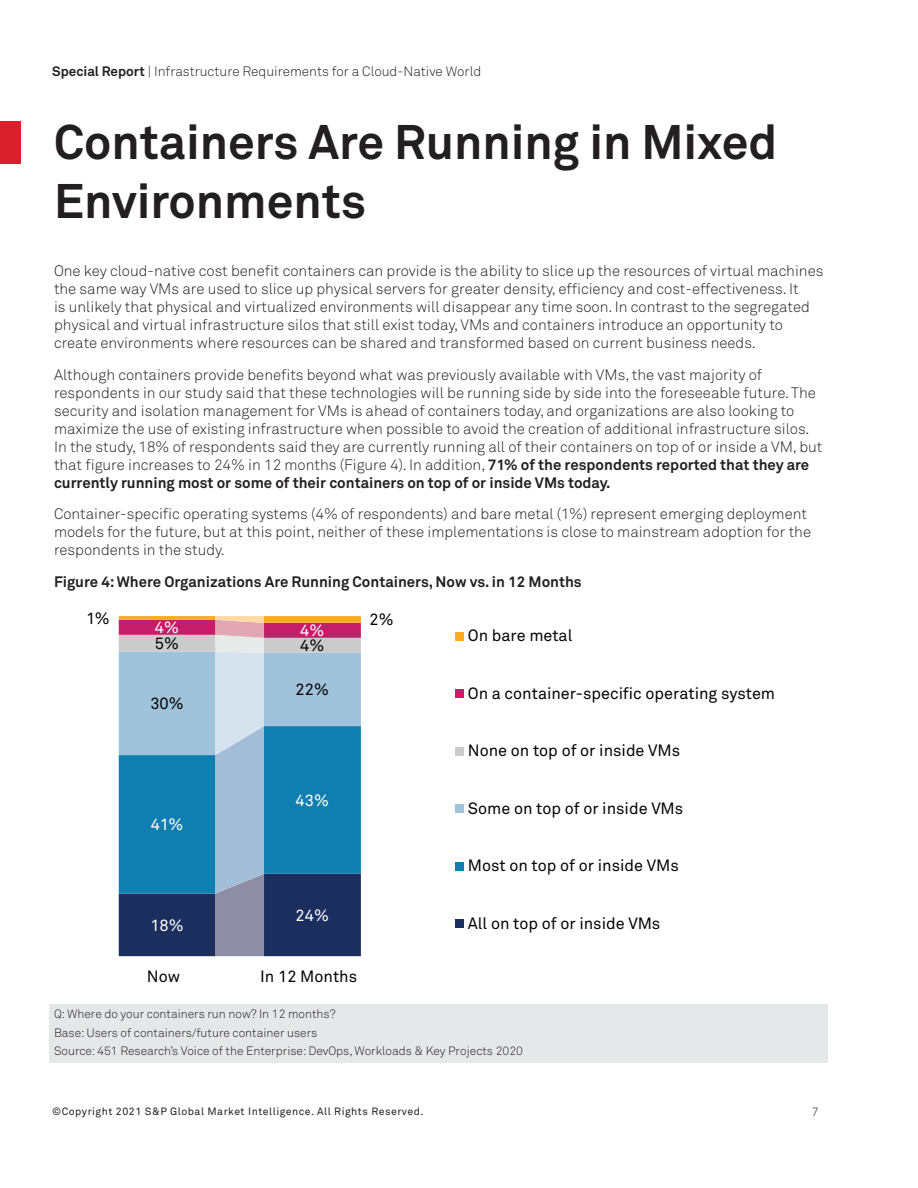
<style>
.page{position:relative;width:918px;height:1188px;background:#fff}
.page>*{position:absolute;margin:0;border:0;box-sizing:border-box;transform-origin:0 0}
.Heading_1{font:700 48px/58.5px "Akkurat Pro";color:#231f20}
.t1{font:16.2px "Akkurat Pro";color:#040503}
.t2{font:16.2px "Akkurat Pro";color:#fff}
.t3{font:300 15px/18px "Akkurat Pro";color:#231f20}
.Exhibit_Title{font:700 15px "Akkurat Pro";color:#231f20}
.t4{font:300 13.5px "Akkurat Pro";color:#231f20}
.Source{font:300 12px "Akkurat Pro";color:#231f20}
.Source_-_final_line{font:300 12px "Akkurat Pro";color:#231f20}
.t5{font:10.5px "Akkurat Pro";letter-spacing:.05em;color:#231f20}
.s1{font-weight:700}
</style>
<div class="page">
<div style="left:0;top:122px;width:21px;height:42px;background:#d91f2c"></div>
<div style="left:50px;top:1004px;width:778px;height:21px;background:#e6e7e9"></div>
<div style="left:50px;top:1023px;width:778px;height:21px;background:#e6e7e9"></div>
<div style="left:50px;top:1042px;width:778px;height:21px;background:#e6e7e9"></div>
<div style="left:455px;top:632px;width:9px;height:9px;background:#faab1f"></div>
<div style="left:455px;top:689px;width:9px;height:9px;background:#c51d6a"></div>
<div style="left:455px;top:747px;width:9px;height:9px;background:#cbcbcb"></div>
<div style="left:455px;top:804px;width:9px;height:9px;background:#a0c2da"></div>
<div style="left:455px;top:862px;width:9px;height:9px;background:#107eae"></div>
<div style="left:455px;top:919px;width:9px;height:9px;background:#1b2e5d"></div>
<svg style="left:119px;top:616px;width:242px;height:340px;background:#618cad"></svg>
<p class="t4" style="left:52px;top:63px;width:431px"><span class="s1">Special Report</span> | Infrastructure Requirements for a Cloud-Native World</p>
<p class="Heading_1" style="left:54px;top:112px;width:725px">Containers Are Running in Mixed<br>Environments</p>
<p class="t3" style="left:54px;top:262px;width:771px">One key cloud-native cost benefit containers can provide is the ability to slice up the resources of virtual machines the same way VMs are used to slice up physical servers for greater density, efficiency and cost-effectiveness. It<br>is unlikely that physical and virtualized environments will disappear any time soon. In contrast to the segregated physical and virtual infrastructure silos that still exist today, VMs and containers introduce an opportunity to create environments where resources can be shared and transformed based on current business needs.</p>
<p class="t3" style="left:54px;top:365px;width:770px">Although containers provide benefits beyond what was previously available with VMs, the vast majority of respondents in our study said that these technologies will be running side by side into the foreseeable future. The security and isolation management for VMs is ahead of containers today, and organizations are also looking to maximize the use of existing infrastructure when possible to avoid the creation of additional infrastructure silos.<br>In the study, 18% of respondents said they are currently running all of their containers on top of or inside a VM, but that figure increases to 24% in 12 months (Figure 4). In addition, <span class="s1">71% of the respondents reported that they are currently running most or some of their containers on top of or inside VMs today.</span></p>
<p class="t3" style="left:54px;top:505px;width:759px">Container-specific operating systems (4% of respondents) and bare metal (1%) represent emerging deployment models for the future, but at this point, neither of these implementations is close to mainstream adoption for the respondents in the study.</p>
<p class="Exhibit_Title" style="left:54px;top:572px;width:529px">Figure 4: Where Organizations Are Running Containers, Now vs. in 12 Months</p>
<p class="t1" style="left:86px;top:609px;width:25px">1%</p>
<p class="t1" style="left:370px;top:610px;width:26px">2%</p>
<p class="t2" style="left:155px;top:618px;width:26px">4%</p>
<p class="t2" style="left:300px;top:621px;width:26px">4%</p>
<p class="t1" style="left:155px;top:634px;width:26px">5%</p>
<p class="t1" style="left:300px;top:636px;width:26px">4%</p>
<p class="t1" style="left:150px;top:694px;width:35px">30%</p>
<p class="t2" style="left:151px;top:815px;width:34px">41%</p>
<p class="t2" style="left:150px;top:916px;width:35px">18%</p>
<p class="t1" style="left:296px;top:680px;width:35px">22%</p>
<p class="t2" style="left:296px;top:791px;width:35px">43%</p>
<p class="t2" style="left:296px;top:906px;width:35px">24%</p>
<p class="t1" style="left:147px;top:967px;width:35px">Now</p>
<p class="t1" style="left:260px;top:967px;width:98px">In 12 Months</p>
<p class="t1" style="left:468px;top:626px;width:106px">On bare metal</p>
<p class="t1" style="left:468px;top:684px;width:309px">On a container-specific operating system</p>
<p class="t1" style="left:468px;top:741px;width:214px">None on top of or inside VMs</p>
<p class="t1" style="left:468px;top:799px;width:217px">Some on top of or inside VMs</p>
<p class="t1" style="left:468px;top:856px;width:213px">Most on top of or inside VMs</p>
<p class="t1" style="left:468px;top:914px;width:194px">All on top of or inside VMs</p>
<p class="Source" style="left:54px;top:1006px;width:283px">Q: Where do your containers run now? In 12 months?</p>
<p class="Source" style="left:54px;top:1025px;width:265px">Base: Users of containers/future container users</p>
<p class="Source_-_final_line" style="left:54px;top:1044px;width:471px">Source: 451 Research’s Voice of the Enterprise: DevOps, Workloads &amp; Key Projects 2020</p>
<p class="t5" style="left:52px;top:1105px;width:373px">©Copyright 2021 S&amp;P Global Market Intelligence. All Rights Reserved.</p>
<p class="Source_-_final_line" style="left:812px;top:1105px;width:8px">7</p>
</div>
